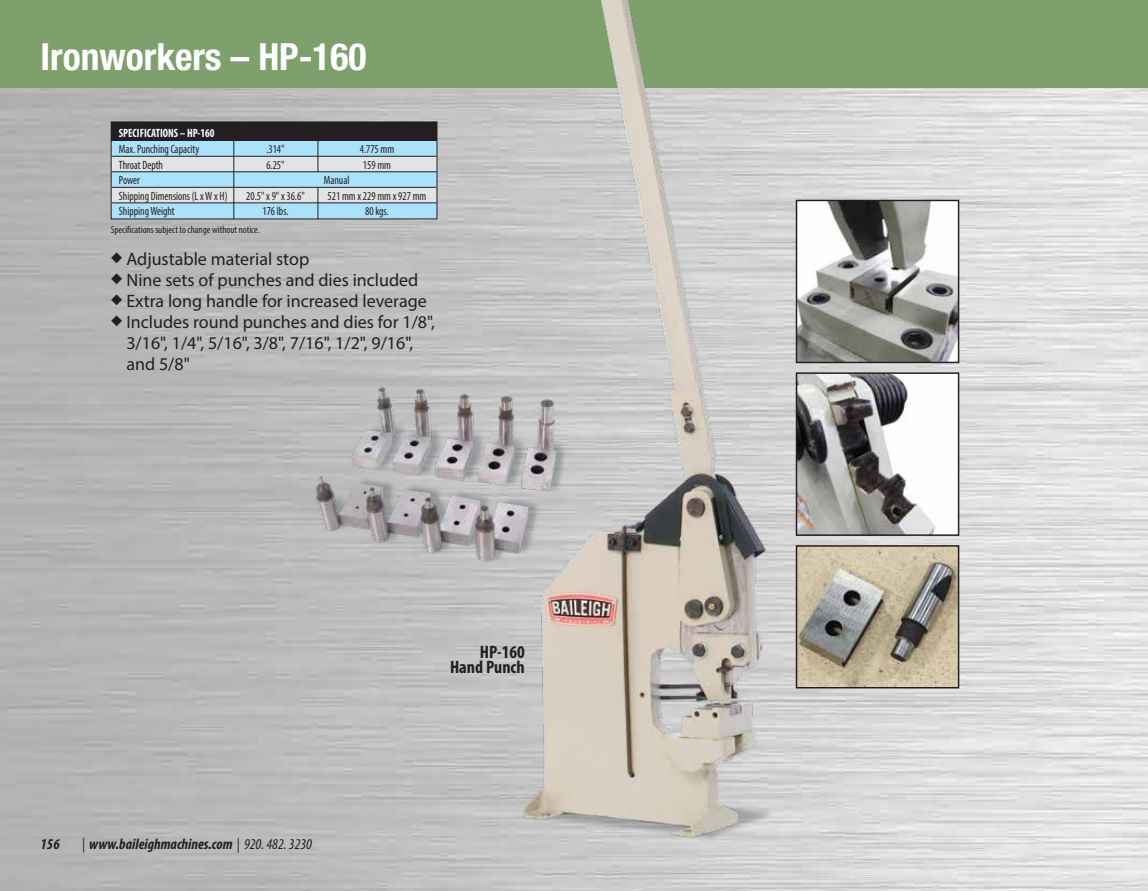
<style>
.page{position:relative;width:1148px;height:891px;background:#fff}
.page>*{position:absolute;margin:0;border:0;box-sizing:border-box;transform-origin:0 0}
.t1{font:700 condensed 37.5px "Helvetica Neue";color:#fff}
.t2{font:18px/21px "Myriad Pro";color:#231f20}
.t3{font:700 condensed 18px/15.8px "Myriad Pro";color:#231f20;text-align:right}
.t4{font:italic 700 condensed 15px "Myriad Pro";color:#231f20}
.t5{font:condensed 12px "Myriad Pro";color:#231f20;scale:.91 1}
.t6{font:700 condensed 12px "Myriad Pro";color:#fff;scale:.91 1}
.t7{font:condensed 10.35px "Myriad Pro";color:#231f20}
.s1{font-weight:400}
</style>
<div class="page">
<img style="left:0;top:87px;width:1148px;height:804px">
<div style="left:0;top:0;width:1148px;height:87px;background:#7da06c"></div>
<img style="left:301px;top:370px;width:167px;height:202px">
<img style="left:468px;top:0;width:330px;height:870px">
<div style="left:111px;top:151px;width:325px;height:68px;background:#e2e3e4"></div>
<div style="left:111px;top:140px;width:325px;height:16px;background:#abe1fa"></div>
<div style="left:111px;top:172px;width:325px;height:15px;background:#abe1fa"></div>
<div style="left:111px;top:203px;width:325px;height:16px;background:#abe1fa"></div>
<hr style="left:233px;top:140px;width:1px;height:79px;background:#231f20">
<hr style="left:317px;top:139px;width:1px;height:33px;background:#231f20">
<hr style="left:317px;top:188px;width:1px;height:31px;background:#231f20">
<div style="left:111px;top:122px;width:325px;height:19px;background:#231f20"></div>
<hr style="left:112px;top:156px;width:324px;height:1px;background:#231f20">
<hr style="left:112px;top:171px;width:324px;height:1px;background:#231f20">
<hr style="left:112px;top:187px;width:324px;height:1px;background:#231f20">
<hr style="left:112px;top:203px;width:324px;height:1px;background:#231f20">
<div style="left:111px;top:122px;width:326px;height:97px;border:1px solid #231f20"></div>
<img style="left:798px;top:203px;width:158px;height:157px">
<div style="left:795px;top:200px;width:164px;height:163px;border:2px solid #231f20"></div>
<img style="left:798px;top:375px;width:158px;height:158px">
<div style="left:795px;top:372px;width:164px;height:164px;border:2px solid #231f20"></div>
<img style="left:798px;top:548px;width:158px;height:137px">
<div style="left:795px;top:545px;width:164px;height:143px;border:2px solid #231f20"></div>
<h1 class="t1" style="left:40px;top:34px;width:327px">Ironworkers – HP-160</h1>
<p class="t6" style="left:119px;top:126px;width:107px">SPECIFICATIONS – HP-160</p>
<p class="t5" style="left:119px;top:142px;width:90px">Max. Punching Capacity</p>
<p class="t5" style="left:266px;top:142px;width:22px">.314"</p>
<p class="t5" style="left:360px;top:142px;width:39px">4.775 mm</p>
<p class="t5" style="left:119px;top:157px;width:50px">Throat Depth</p>
<p class="t5" style="left:266px;top:157px;width:22px">6.25"</p>
<p class="t5" style="left:363px;top:157px;width:32px">159 mm</p>
<p class="t5" style="left:119px;top:173px;width:25px">Power</p>
<p class="t5" style="left:324px;top:173px;width:30px">Manual</p>
<p class="t5" style="left:119px;top:188px;width:121px">Shipping Dimensions (L x W x H)</p>
<p class="t5" style="left:246px;top:188px;width:66px">20.5" x 9" x 36.6"</p>
<p class="t5" style="left:328px;top:188px;width:110px">521 mm x 229 mm x 927 mm</p>
<p class="t5" style="left:119px;top:204px;width:63px">Shipping Weight</p>
<p class="t5" style="left:262px;top:204px;width:30px">176 lbs.</p>
<p class="t5" style="left:365px;top:204px;width:27px">80 kgs.</p>
<p class="t7" style="left:111px;top:223px;width:151px">Specifications subject to change without notice.</p>
<p class="t2" style="left:111px;top:248px;width:200px">◆ Adjustable material stop</p>
<p class="t2" style="left:111px;top:269px;width:309px">◆ Nine sets of punches and dies included</p>
<p class="t2" style="left:111px;top:290px;width:317px">◆ Extra long handle for increased leverage</p>
<p class="t2" style="left:126px;top:311px;width:310px;text-indent:-16px">◆ Includes round punches and dies for 1/8",<br>3/16", 1/4", 5/16", 3/8", 7/16", 1/2", 9/16", and 5/8"</p>
<p class="t4" style="left:40px;top:835px;width:21px">156</p>
<p class="t4" style="left:82px;top:835px;width:231px"><span class="s1">|</span> www.baileighmachines.com <span class="s1">| 920. 482. 3230</span></p>
<p class="t3" style="left:450px;top:643px;width:76px">HP-160<br>Hand Punch</p>
</div>
